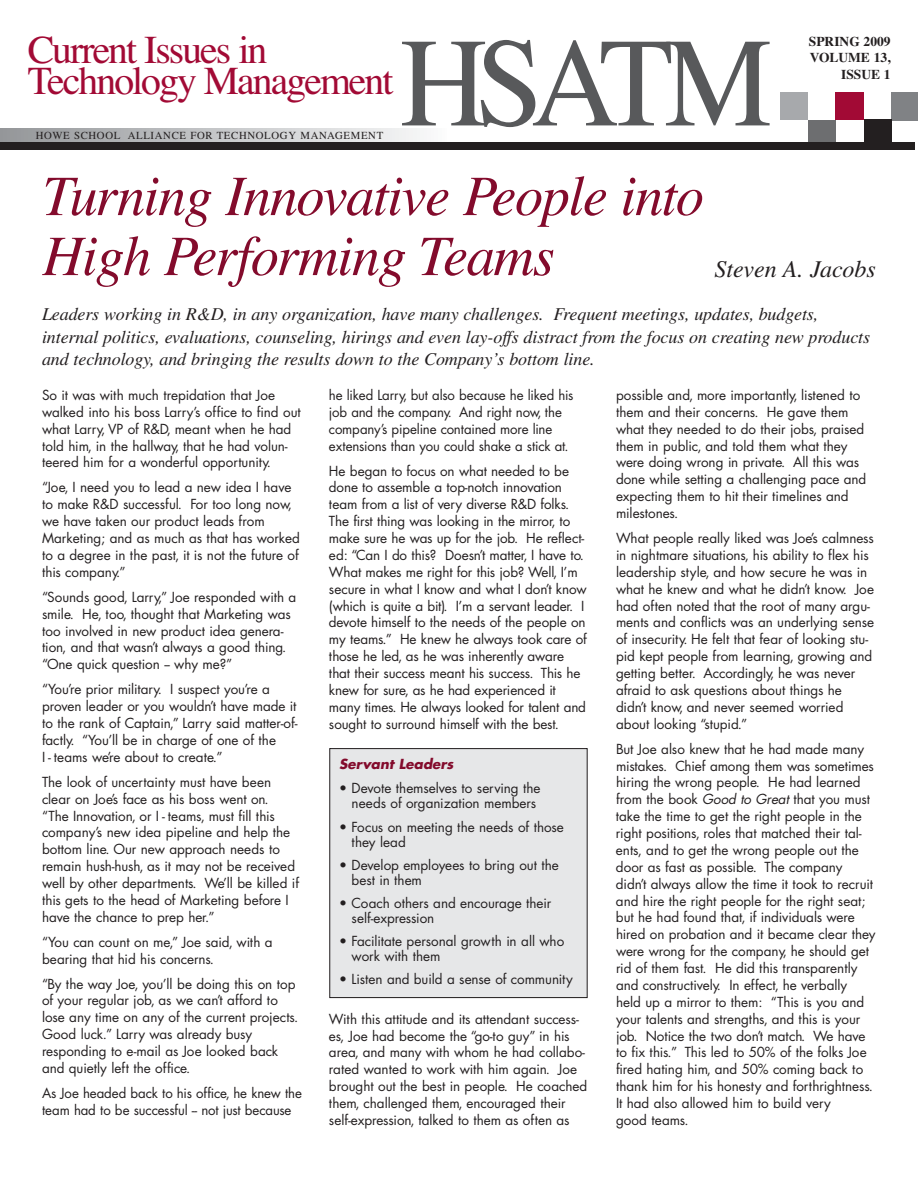
<style>
.page{position:relative;width:918px;height:1188px;background:#fff}
.page>*{position:absolute;margin:0;border:0;box-sizing:border-box;transform-origin:0 0}
.t1{font:126.45px "Times";letter-spacing:-.1em;color:#58595b;scale:.96 1}
.t2{font:57.15px/60px "Times Italic TT";letter-spacing:-.025em;color:#830b2c}
.t3{font:39.6px/31.2px "Times";letter-spacing:-.05em;color:#a20a35}
.t4{font:italic 24px "Times LT Std";color:#231f20}
.t5{font:italic 18px/22.5px "Times";letter-spacing:-.005em;color:#231f20}
.t6{font:13.5px/16.8px "Futura";letter-spacing:-.005em;color:#231f20}
.t7{font:700 13.5px/16.5px "Times";color:#231f20;text-align:right}
.t8{font:italic 700 13.5px "Futura";color:#830b2c}
.t9{font:10.8px "Times";letter-spacing:.06em;color:#231f20}
.s1{font-style:italic}
</style>
<div class="page">
<div style="left:0;top:128px;width:447px;height:18px;background:linear-gradient(to right,#939699,#fbfbfc)"></div>
<div style="left:780px;top:92px;width:28px;height:28px;background:#a7a9ac"></div>
<div style="left:808px;top:120px;width:28px;height:28px;background:#6d6e70"></div>
<div style="left:891px;top:92px;width:27px;height:28px;background:#808285"></div>
<div style="left:864px;top:120px;width:28px;height:28px;background:#231f20"></div>
<div style="left:836px;top:92px;width:28px;height:28px;background:#a20a35"></div>
<div style="left:0;top:142px;width:914px;height:8px;background:#231f20"></div>
<div style="left:330px;top:749px;width:257px;height:248px;background:#e6e7e8"></div>
<div style="left:329px;top:748px;width:259px;height:250px;border:1px solid #231f20"></div>
<h3 class="t3" style="left:28px;top:38px;width:367px">Current Issues in<br>Technology Management</h3>
<p class="t9" style="left:36px;top:132px;width:349px">HOWE SCHOOL ALLIANCE FOR TECHNOLOGY MANAGEMENT</p>
<h1 class="t1" style="left:400px;top:37px;width:390px">HSATM</h1>
<p class="t7" style="left:809px;top:34px;width:83px">SPRING 2009<br>VOLUME 13,<br>ISSUE 1</p>
<h2 class="t2" style="left:43px;top:165px;width:663px">Turning Innovative People into<br>High Performing Teams</h2>
<h3 class="t4" style="left:715px;top:255px;width:163px">Steven A. Jacobs</h3>
<p class="t5" style="left:42px;top:304px;width:830px">Leaders working in R&amp;D, in any organization, have many challenges. Frequent meetings, updates, budgets, internal politics, evaluations, counseling, hirings and even lay-offs distract from the focus on creating new products and technology, and bringing the results down to the Company’s bottom line.</p>
<p class="t6" style="left:42px;top:388px;width:260px">So it was with much trepidation that Joe walked into his boss Larry’s office to find out what Larry, VP of R&amp;D, meant when he had told him, in the hallway, that he had volun&shy;teered him for a wonderful opportunity.</p>
<p class="t6" style="left:42px;top:480px;width:260px">“Joe, I need you to lead a new idea I have to make R&amp;D successful. For too long now, we have taken our product leads from Marketing; and as much as that has worked to a degree in the past, it is not the future of this company.”</p>
<p class="t6" style="left:42px;top:590px;width:256px">“Sounds good, Larry,” Joe responded with a smile. He, too, thought that Marketing was too involved in new product idea genera&shy;tion, and that wasn’t always a good thing. “One quick question -- why me?”</p>
<p class="t6" style="left:42px;top:682px;width:257px">“You’re prior military. I suspect you’re a proven leader or you wouldn’t have made it to the rank of Captain,” Larry said matter-of&shy;factly. “You’ll be in charge of one of the<br>I - teams we’re about to create.”</p>
<p class="t6" style="left:42px;top:775px;width:259px">The look of uncertainty must have been clear on Joe’s face as his boss went on.<br>“The Innovation, or I - teams, must fill this company’s new idea pipeline and help the bottom line. Our new approach needs to remain hush-hush, as it may not be received well by other departments. We’ll be killed if this gets to the head of Marketing before I have the chance to prep her.”</p>
<p class="t6" style="left:42px;top:935px;width:232px">“You can count on me,” Joe said, with a bearing that hid his concerns.</p>
<p class="t6" style="left:42px;top:976px;width:258px">“By the way Joe, you’ll be doing this on top of your regular job, as we can’t afford to lose any time on any of the current projects.<br>Good luck.” Larry was already busy responding to e-mail as Joe looked back and quietly left the office.</p>
<p class="t6" style="left:42px;top:1086px;width:261px">As Joe headed back to his office, he knew the team had to be successful -- not just because</p>
<p class="t6" style="left:329px;top:388px;width:246px">he liked Larry, but also because he liked his job and the company. And right now, the company’s pipeline contained more line extensions than you could shake a stick at.</p>
<p class="t6" style="left:329px;top:463px;width:259px">He began to focus on what needed to be done to assemble a top-notch innovation team from a list of very diverse R&amp;D folks.<br>The first thing was looking in the mirror, to make sure he was up for the job. He reflect&shy;ed: “Can I do this? Doesn’t matter, I have to.<br>What makes me right for this job? Well, I’m secure in what I know and what I don’t know (which is quite a bit). I’m a servant leader. I devote himself to the needs of the people on my teams.” He knew he always took care of those he led, as he was inherently aware that their success meant his success. This he knew for sure, as he had experienced it many times. He always looked for talent and sought to surround himself with the best.</p>
<p class="t8" style="left:339px;top:758px;width:118px">Servant Leaders</p>
<p class="t6" style="left:339px;top:782px;width:203px;line-height:15px;text-align:center">• Devote themselves to serving the needs of organization members</p>
<p class="t6" style="left:352px;top:820px;width:214px;line-height:15px;text-indent:-12px">• Focus on meeting the needs of those they lead</p>
<p class="t6" style="left:352px;top:858px;width:209px;line-height:15px;text-indent:-12px">• Develop employees to bring out the best in them</p>
<p class="t6" style="left:352px;top:896px;width:201px;line-height:15px;text-indent:-12px">• Coach others and encourage their self-expression</p>
<p class="t6" style="left:352px;top:935px;width:214px;line-height:15px;text-indent:-12px">• Facilitate personal growth in all who work with them</p>
<p class="t6" style="left:339px;top:972px;width:235px">• Listen and build a sense of community</p>
<p class="t6" style="left:329px;top:1011px;width:260px">With this attitude and its attendant success&shy;es, Joe had become the “go-to guy” in his area, and many with whom he had collabo&shy;rated wanted to work with him again. Joe brought out the best in people. He coached them, challenged them, encouraged their self-expression, talked to them as often as</p>
<p class="t6" style="left:616px;top:388px;width:252px">possible and, more importantly, listened to them and their concerns. He gave them what they needed to do their jobs, praised them in public, and told them what they were doing wrong in private. All this was done while setting a challenging pace and expecting them to hit their timelines and milestones.</p>
<p class="t6" style="left:616px;top:531px;width:260px">What people really liked was Joe’s calmness in nightmare situations, his ability to flex his leadership style, and how secure he was in what he knew and what he didn’t know. Joe had often noted that the root of many argu&shy;ments and conflicts was an underlying sense of insecurity. He felt that fear of looking stu&shy;pid kept people from learning, growing and getting better. Accordingly, he was never afraid to ask questions about things he didn’t know, and never seemed worried about looking “stupid.”</p>
<p class="t6" style="left:616px;top:741px;width:261px">But Joe also knew that he had made many mistakes. Chief among them was sometimes hiring the wrong people. He had learned from the book <span class="s1">Good to Great</span> that you must take the time to get the right people in the right positions, roles that matched their tal&shy;ents, and to get the wrong people out the door as fast as possible. The company didn’t always allow the time it took to recruit and hire the right people for the right seat; but he had found that, if individuals were hired on probation and it became clear they were wrong for the company, he should get rid of them fast. He did this transparently and constructively. In effect, he verbally<br>held up a mirror to them: “This is you and your talents and strengths, and this is your job. Notice the two don’t match. We have to fix this.” This led to 50% of the folks Joe fired hating him, and 50% coming back to thank him for his honesty and forthrightness.<br>It had also allowed him to build very<br>good teams.</p>
</div>
